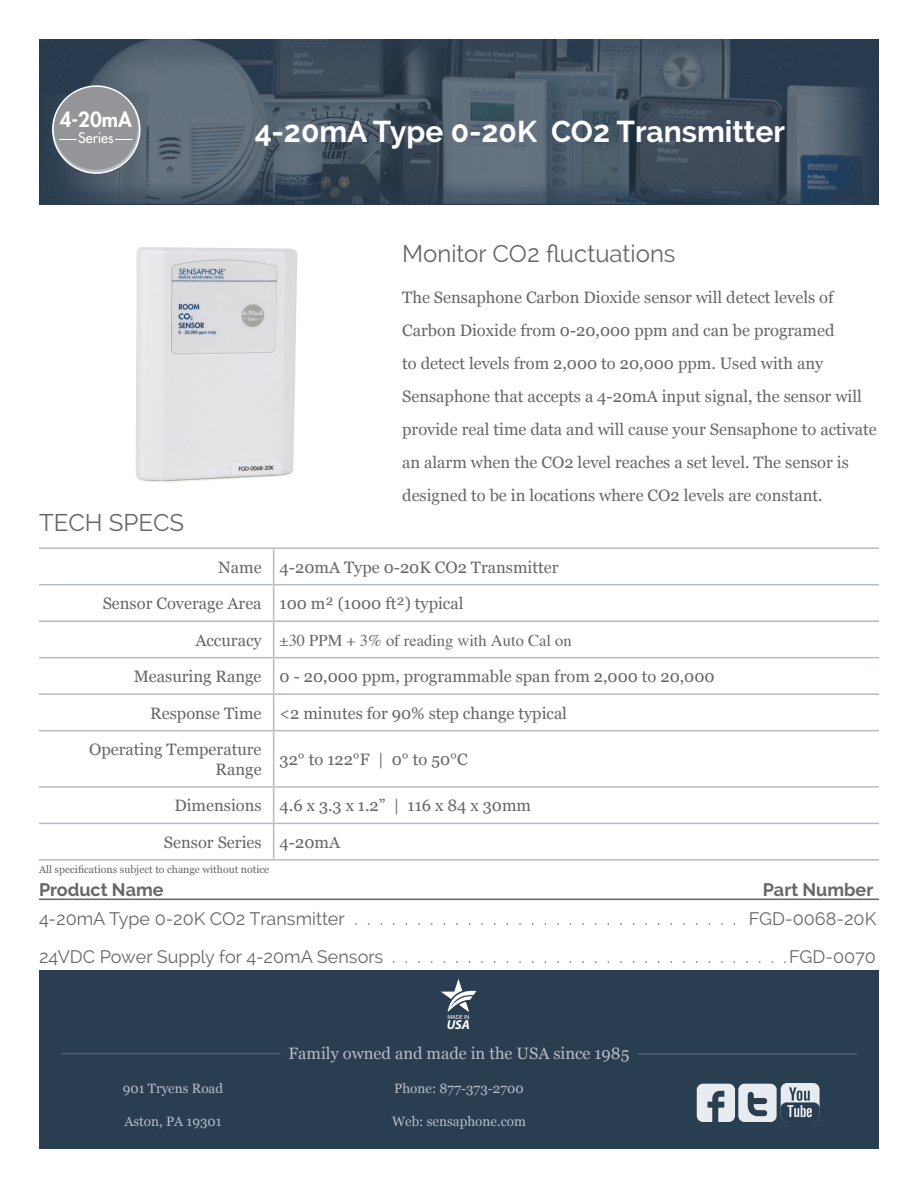
<style>
.page{position:relative;width:918px;height:1188px;background:#fff}
.page>*{position:absolute;margin:0;border:0;box-sizing:border-box;transform-origin:0 0}
.t1{font:700 30px "Raleway";color:#fff}
.t2{font:24px "Raleway";color:#656666}
.t3{font:800 20.25px "Futura";color:#fff}
.t4{font:18px/38.1px "Raleway";color:#656666}
.t5{font:700 18px "Raleway";color:#656666}
.t6{font:16.5px/33px "Georgia";color:#656666;text-align:right}
.t7{font:16.5px "Times";color:#656666}
.t8{font:16.5px "Georgia";color:#b5bcc4}
.t9{font:14.25px "Futura";color:#fff}
.t10{font:13.5px "Georgia";color:#b5bcc4}
.t11{font:italic 700 13.05px "Myriad Pro";color:#fff}
.t12{font:10.5px "Georgia";color:#656666}
.t13{font:6px "Myriad Pro";color:#fff}
.s1{font-family:"Georgia"}
</style>
<div class="page">
<div style="left:39px;top:970px;width:840px;height:179px;background:#2a3e52"></div>
<svg style="left:441px;top:979px;width:35px;height:33px"></svg>
<hr style="left:61px;top:1053px;width:219px;height:1px;background:#4e5f70">
<hr style="left:637px;top:1053px;width:220px;height:2px;background:#4e5f70">
<svg style="left:697px;top:1083px;width:123px;height:39px"></svg>
<img style="left:39px;top:39px;width:840px;height:165px">
<hr style="left:39px;top:899px;width:840px;height:1px;background:#656666">
<img style="left:136px;top:247px;width:162px;height:236px">
<hr style="left:273px;top:549px;width:1px;height:35px;background:#b5bcc4">
<hr style="left:39px;top:584px;width:235px;height:1px;background:#b5bcc4">
<hr style="left:274px;top:584px;width:605px;height:1px;background:#b5bcc4">
<hr style="left:273px;top:585px;width:1px;height:35px;background:#b5bcc4">
<hr style="left:39px;top:620px;width:235px;height:2px;background:#b5bcc4">
<hr style="left:274px;top:620px;width:605px;height:2px;background:#b5bcc4">
<hr style="left:273px;top:622px;width:1px;height:35px;background:#b5bcc4">
<hr style="left:39px;top:657px;width:235px;height:1px;background:#b5bcc4">
<hr style="left:274px;top:657px;width:605px;height:1px;background:#b5bcc4">
<hr style="left:273px;top:658px;width:1px;height:35px;background:#b5bcc4">
<hr style="left:39px;top:693px;width:235px;height:2px;background:#b5bcc4">
<hr style="left:274px;top:693px;width:605px;height:2px;background:#b5bcc4">
<hr style="left:273px;top:695px;width:1px;height:35px;background:#b5bcc4">
<hr style="left:39px;top:730px;width:235px;height:1px;background:#b5bcc4">
<hr style="left:274px;top:730px;width:605px;height:1px;background:#b5bcc4">
<hr style="left:273px;top:731px;width:1px;height:55px;background:#b5bcc4">
<hr style="left:39px;top:786px;width:235px;height:2px;background:#b5bcc4">
<hr style="left:274px;top:786px;width:605px;height:2px;background:#b5bcc4">
<hr style="left:273px;top:788px;width:1px;height:35px;background:#b5bcc4">
<hr style="left:39px;top:823px;width:235px;height:1px;background:#b5bcc4">
<hr style="left:274px;top:823px;width:605px;height:1px;background:#b5bcc4">
<hr style="left:273px;top:824px;width:1px;height:35px;background:#b5bcc4">
<hr style="left:39px;top:859px;width:235px;height:2px;background:#b5bcc4">
<hr style="left:274px;top:859px;width:605px;height:2px;background:#b5bcc4">
<hr style="left:39px;top:548px;width:235px;height:1px;background:#b5bcc4">
<hr style="left:274px;top:548px;width:605px;height:1px;background:#b5bcc4">
<svg style="left:54px;top:86px;width:84px;height:84px"></svg>
<div style="left:52px;top:85px;width:89px;height:89px;border:2px solid #fff;border-radius:50%"></div>
<p class="t3" style="left:60px;top:106px;width:73px">4-20mA</p>
<p class="t9" style="left:78px;top:129px;width:37px">Series</p>
<h2 class="t2" style="left:39px;top:509px;width:147px">TECH SPECS</h2>
<h1 class="t1" style="left:255px;top:114px;width:532px">4-20mA Type 0-20K CO2 Transmitter</h1>
<h2 class="t2" style="left:402px;top:240px;width:275px">Monitor CO2 uctuations</h2>
<p class="t6" style="left:402px;top:281px;width:476px;text-align:left">The Sensaphone Carbon Dioxide sensor will detect levels of Carbon Dioxide from 0-20,000 ppm and can be programed<br>to detect levels from 2,000 to 20,000 ppm. Used with any Sensaphone that accepts a 4-20mA input signal, the sensor will provide real time data and will cause your Sensaphone to activate an alarm when the CO2 level reaches a set level. The sensor is designed to be in locations where CO2 levels are constant.</p>
<p class="t6" style="left:218px;top:550px;width:342px">Name 4-20mA Type 0-20K CO2 Transmitter</p>
<p class="t6" style="left:103px;top:587px;width:362px">Sensor Coverage Area 100 m² (1000 ft²) typical</p>
<p class="t7" style="left:195px;top:630px;width:378px"><span class="s1">Accuracy</span> ±30 PPM + 3% of reading with Auto Cal on</p>
<p class="t6" style="left:134px;top:660px;width:582px">Measuring Range 0 - 20,000 ppm, programmable span from 2,000 to 20,000</p>
<p class="t6" style="left:150px;top:696px;width:418px">Response Time &lt;2 minutes for 90% step change typical</p>
<p class="t6" style="left:89px;top:740px;width:174px;line-height:19.8px">Operating Temperature<br>Range</p>
<p class="t6" style="left:280px;top:743px;width:190px">32° to 122°F | 0° to 50°C</p>
<p class="t6" style="left:174px;top:789px;width:358px">Dimensions 4.6 x 3.3 x 1.2” | 116 x 84 x 30mm</p>
<p class="t6" style="left:164px;top:826px;width:178px">Sensor Series 4-20mA</p>
<p class="t12" style="left:39px;top:864px;width:232px">All specifications subject to change without notice</p>
<p class="t5" style="left:39px;top:879px;width:126px">Product Name</p>
<p class="t5" style="left:763px;top:879px;width:112px">Part Number</p>
<p class="t4" style="left:39px;top:899px;width:839px">4-20mA Type 0-20K CO2 Transmitter . . . . . . . . . . . . . . . . . . . . . . . . . . . . . . . FGD-0068-20K<br>24VDC Power Supply for 4-20mA Sensors . . . . . . . . . . . . . . . . . . . . . . . . . . . . . . . .FGD-0070</p>
<p class="t10" style="left:123px;top:1081px;width:102px">901 Tryens Road</p>
<p class="t10" style="left:124px;top:1114px;width:99px">Aston, PA 19301</p>
<p class="t13" style="left:447px;top:1013px;width:24px">MADE IN</p>
<p class="t11" style="left:447px;top:1016px;width:25px">USA</p>
<p class="t8" style="left:288px;top:1044px;width:343px">Family owned and made in the USA since 1985</p>
<p class="t10" style="left:394px;top:1081px;width:131px">Phone: 877-373-2700</p>
<p class="t10" style="left:392px;top:1114px;width:135px">Web: sensaphone.com</p>
</div>
